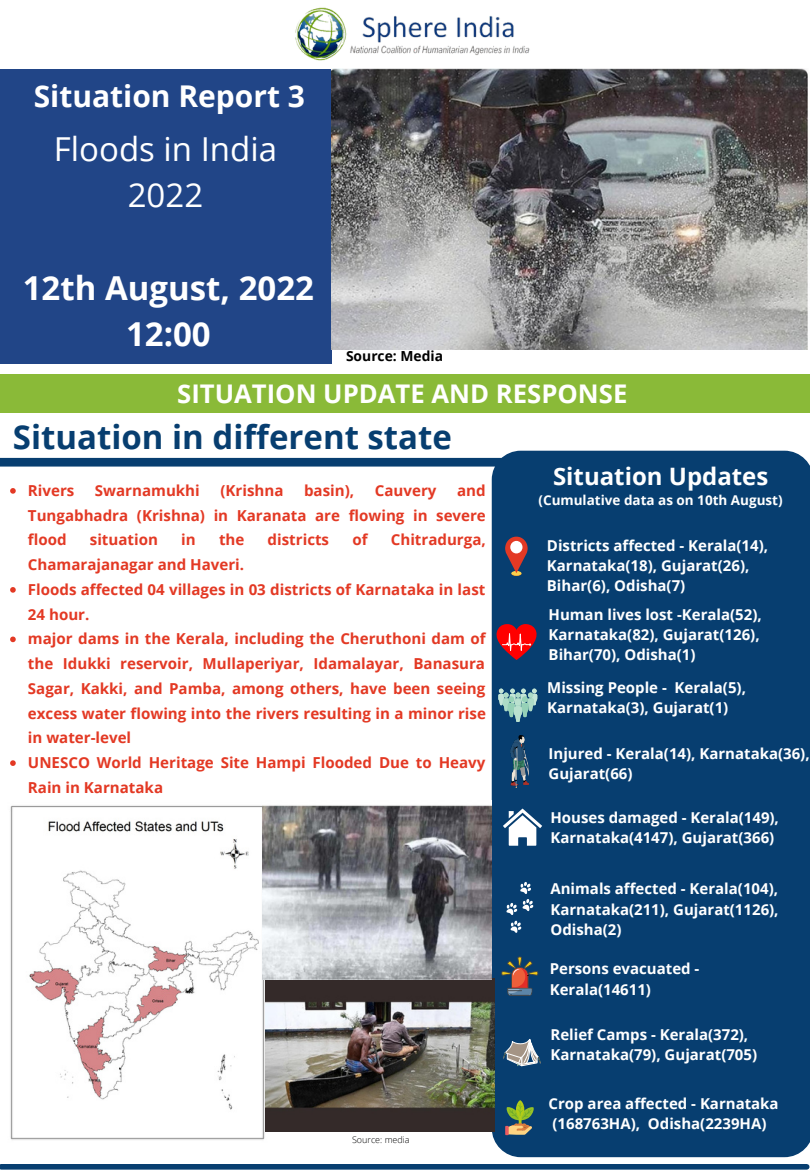
<style>
.page{position:relative;width:810px;height:1170px;background:#fff}
.page>*{position:absolute;margin:0;border:0;box-sizing:border-box;transform-origin:0 0}
.t1{font:700 33px "Open Sans";color:#073e70}
.t2{font:700 33px/46.2px "Open Sans";color:#fff;text-align:center}
.t3{font:33px/46px "Open Sans";color:#fff;text-align:center}
.t4{font:700 30px "Open Sans";color:#fff}
.t5{font:700 25.65px "Open Sans";color:#fff}
.t6{font:700 24px "Open Sans";color:#fff}
.t7{font:700 15.15px/24.8px "Open Sans";color:#e33924;text-align:justify}
.t8{font:700 15px/20.2px "Open Sans";color:#fff}
.t9{font:700 13.8px "Open Sans";color:#000}
.t10{font:700 13.5px "Open Sans";color:#fff}
.t11{font:300 9px "Open Sans";color:#000}
</style>
<div class="page">
<div style="left:0;top:69px;width:332px;height:295px;background:#214587"></div>
<div style="left:0;top:374px;width:810px;height:39px;background:#8aba38"></div>
<svg style="left:10px;top:488px;width:6px;height:6px"></svg>
<svg style="left:10px;top:587px;width:6px;height:6px"></svg>
<svg style="left:10px;top:637px;width:6px;height:5px"></svg>
<svg style="left:10px;top:760px;width:6px;height:6px"></svg>
<svg style="left:0;top:458px;width:492px;height:9px;background:#124776"></svg>
<div style="left:492px;top:451px;width:318px;height:706px;background:#073e70"></div>
<svg style="left:495px;top:624px;width:44px;height:36px;background:#a22538"></svg>
<svg style="left:503px;top:809px;width:39px;height:37px"></svg>
<svg style="left:498px;top:689px;width:39px;height:33px"></svg>
<svg style="left:504px;top:880px;width:31px;height:54px;background:#2c5a85"></svg>
<svg style="left:501px;top:956px;width:37px;height:40px"></svg>
<svg style="left:503px;top:1039px;width:38px;height:27px"></svg>
<svg style="left:516px;top:1100px;width:8px;height:19px"></svg>
<svg style="left:505px;top:1103px;width:29px;height:32px"></svg>
<img style="left:510px;top:735px;width:18px;height:53px">
<hr style="left:511px;top:571px;width:10px;height:4px;background:#fbd14e;border-radius:50%">
<svg style="left:505px;top:537px;width:23px;height:36px"></svg>
<div style="left:510px;top:541px;width:13px;height:12px;background:#fff;border-radius:50%"></div>
<div style="left:1px;top:1164px;width:806px;height:6px;background:#073e70"></div>
<img style="left:295px;top:7px;width:235px;height:54px">
<img style="left:10px;top:805px;width:255px;height:335px">
<img style="left:332px;top:68px;width:476px;height:281px">
<img style="left:265px;top:979px;width:230px;height:153px">
<img style="left:263px;top:805px;width:228px;height:174px">
<h2 class="t4" style="left:34px;top:75px;width:273px">Situation Report 3</h2>
<h1 class="t3" style="left:54px;top:125px;width:225px">Floods in India<br>2022</h1>
<h1 class="t2" style="left:23px;top:264px;width:293px">12th August, 2022<br>12:00</h1>
<p class="t9" style="left:346px;top:347px;width:99px">Source: Media</p>
<h3 class="t5" style="left:177px;top:376px;width:452px">SITUATION UPDATE AND RESPONSE</h3>
<h1 class="t1" style="left:13px;top:414px;width:441px">Situation in different state</h1>
<p class="t7" style="left:28px;top:478px;width:459px;text-indent:429px">and Tungabhadra (Krishna) in Karanata are flowing in severe flood</p>
<p class="t7" style="left:28px;top:478px;width:48px">Rivers</p>
<p class="t7" style="left:95px;top:478px;width:106px">Swarnamukhi</p>
<p class="t7" style="left:220px;top:478px;width:65px">(Krishna</p>
<p class="t7" style="left:304px;top:478px;width:52px">basin),</p>
<p class="t7" style="left:375px;top:478px;width:63px">Cauvery</p>
<p class="t7" style="left:90px;top:527px;width:70px">situation</p>
<p class="t7" style="left:181px;top:527px;width:16px">in</p>
<p class="t7" style="left:219px;top:527px;width:27px">the</p>
<p class="t7" style="left:268px;top:527px;width:63px">districts</p>
<p class="t7" style="left:352px;top:527px;width:17px">of</p>
<p class="t7" style="left:391px;top:527px;width:97px">Chitradurga,</p>
<p class="t7" style="left:28px;top:552px;width:460px;text-align:left">Chamarajanagar and Haveri.<br>Floods affected 04 villages in 03 districts of Karnataka in last 24 hour.<br>major dams in the Kerala, including the Cheruthoni dam of the Idukki reservoir, Mullaperiyar, Idamalayar, Banasura Sagar, Kakki, and Pamba, among others, have been seeing excess water flowing into the rivers resulting in a minor rise in water-level<br>UNESCO World Heritage Site Hampi Flooded Due to Heavy Rain in Karnataka</p>
<p class="t11" style="left:352px;top:1134px;width:59px">Source: media</p>
<h3 class="t6" style="left:553px;top:460px;width:217px">Situation Updates</h3>
<p class="t10" style="left:539px;top:491px;width:246px">(Cumulative data as on 10th August)</p>
<p class="t8" style="left:547px;top:535px;width:223px">Districts affected - Kerala(14),<br>Karnataka(18), Gujarat(26),<br>Bihar(6), Odisha(7)</p>
<p class="t8" style="left:549px;top:604px;width:215px">Human lives lost -Kerala(52),<br>Karnataka(82), Gujarat(126),<br>Bihar(70), Odisha(1)</p>
<p class="t8" style="left:547px;top:677px;width:200px">Missing People - Kerala(5),<br>Karnataka(3), Gujarat(1)</p>
<p class="t8" style="left:549px;top:743px;width:263px">Injured - Kerala(14), Karnataka(36),<br>Gujarat(66)</p>
<p class="t8" style="left:550px;top:807px;width:230px">Houses damaged - Kerala(149),<br>Karnataka(4147), Gujarat(366)</p>
<p class="t8" style="left:550px;top:878px;width:230px;text-align:justify">Animals affected - Kerala(104), Karnataka(211), Gujarat(1126), Odisha(2)</p>
<p class="t8" style="left:550px;top:958px;width:151px">Persons evacuated -<br>Kerala(14611)</p>
<p class="t8" style="left:550px;top:1024px;width:208px">Relief Camps - Kerala(372),<br>Karnataka(79), Gujarat(705)</p>
<p class="t8" style="left:549px;top:1093px;width:232px">Crop area affected - Karnataka (168763HA), Odisha(2239HA)</p>
</div>
